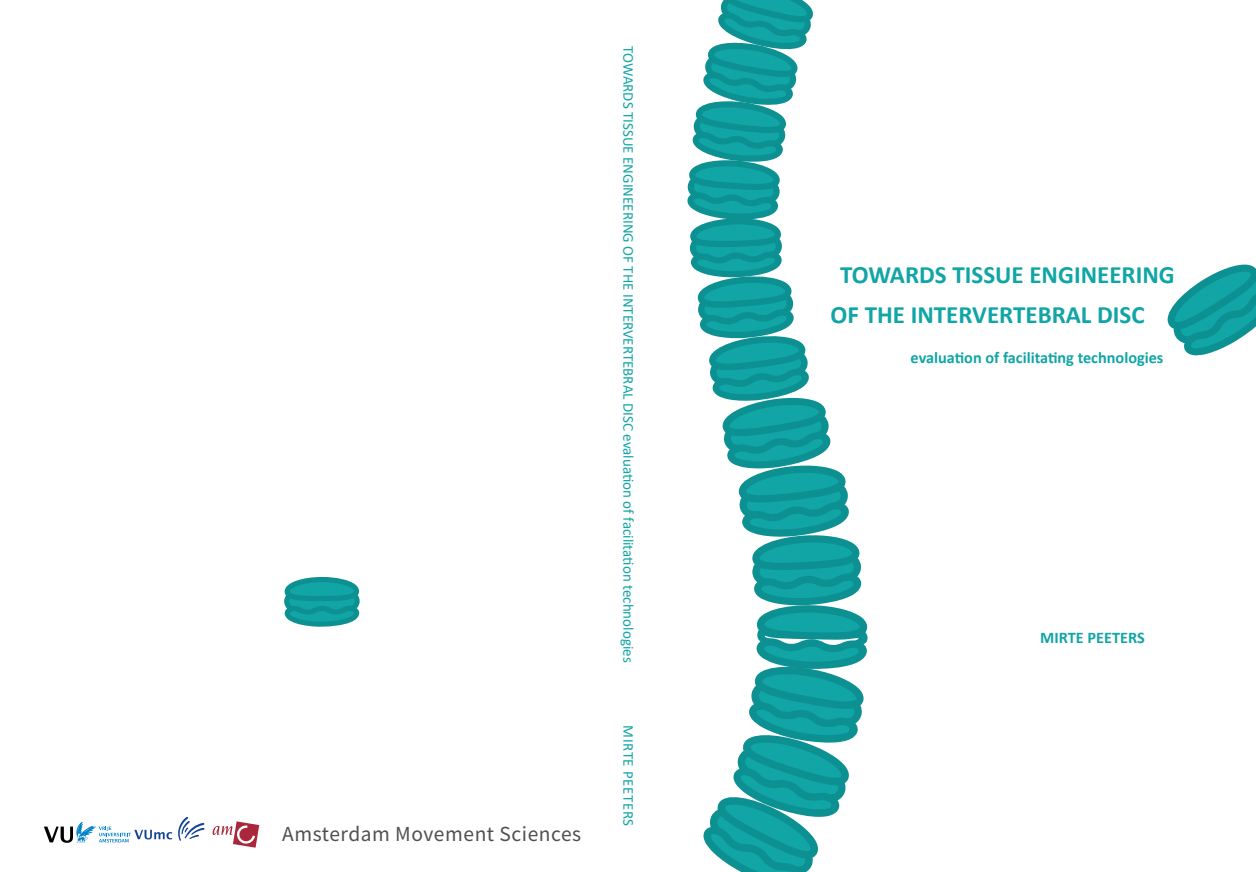
<style>
.page{position:relative;width:1256px;height:872px;background:#fff}
.page>*{position:absolute;margin:0;border:0;box-sizing:border-box;transform-origin:0 0}
.t1{font:700 25px/40px "Calibri";color:#11a5a6}
.t2{font:21.5px "Source Sans Pro";letter-spacing:.025em;color:#505050}
.t3{font:700 16.25px "Calibri";color:#11a5a6}
.t4{font:15px "Calibri";color:#11a5a6}
.t5{font:15px "Calibri";letter-spacing:.04em;color:#11a5a6}
</style>
<div class="page">
<svg style="left:1167px;top:264px;width:88px;height:91px"></svg>
<svg style="left:284px;top:577px;width:75px;height:50px;background:#2ea7a8"></svg>
<svg style="left:687px;top:0;width:180px;height:872px"></svg>
<svg style="left:212px;top:821px;width:47px;height:26px"></svg>
<svg style="left:44px;top:816px;width:160px;height:26px"></svg>
<h2 class="t2" style="left:282px;top:820px;width:300px">Amsterdam Movement Sciences</h2>
<p class="t4" style="left:639px;top:46px;width:617px;rotate:90deg">TOWARDS TISSUE ENGINEERING OF THE INTERVERTEBRAL DISC evaluation of facilitation technologies</p>
<p class="t5" style="left:639px;top:725px;width:102px;rotate:90deg">MIRTE PEETERS</p>
<h1 class="t1" style="left:830px;top:255px;width:345px;text-indent:9px">TOWARDS TISSUE ENGINEERING<br>OF THE INTERVERTEBRAL DISC</h1>
<p class="t3" style="left:910px;top:346px;width:254px">evaluation of facilitating technologies</p>
<p class="t3" style="left:1039px;top:626px;width:106px">MIRTE PEETERS</p>
</div>
